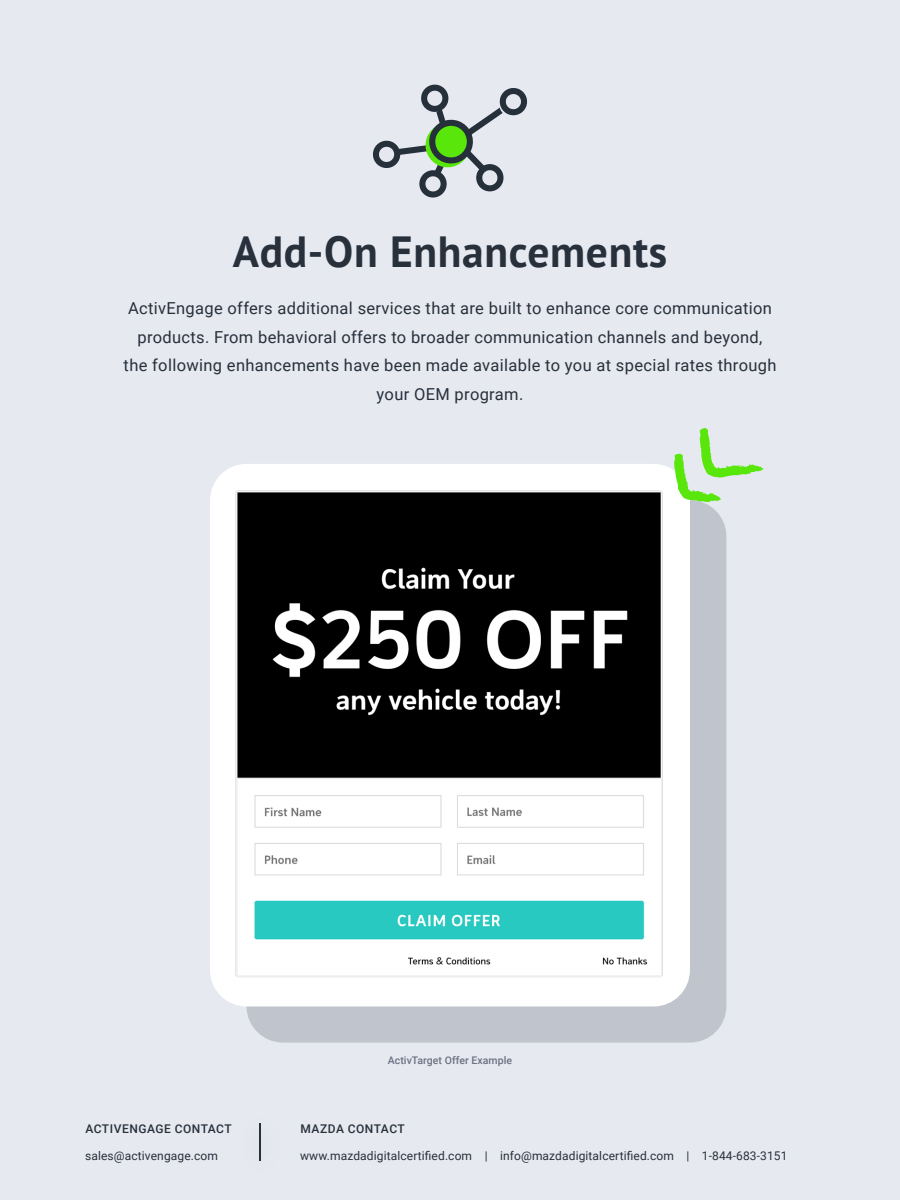
<style>
.page{position:relative;width:900px;height:1200px;background:#e6e9f0}
.page>*{position:absolute;margin:0;border:0;box-sizing:border-box;transform-origin:0 0}
.t1{font:700 43.5px "PT Sans";letter-spacing:.015em;color:#27303b}
.t2{font:16.5px/28.5px "Roboto";letter-spacing:.02em;color:#27303b;text-align:center}
.t3{font:12px "Roboto";letter-spacing:.01em;color:#27303b}
.t4{font:500 12px "Roboto";letter-spacing:.045em;color:#27303b}
.t5{font:500 10.5px "Roboto";letter-spacing:.005em;color:#6b7182}
</style>
<div class="page">
<div style="left:246px;top:500px;width:480px;height:543px;background:#c0c4cc;border-radius:36px"></div>
<div style="left:210px;top:464px;width:480px;height:542px;background:#fff;border-radius:36px"></div>
<img style="left:235px;top:490px;width:428px;height:487px">
<svg style="left:674px;top:428px;width:90px;height:74px"></svg>
<svg style="left:370px;top:81px;width:161px;height:118px"></svg>
<div style="left:237px;top:1109px;width:47px;height:73px;background:#e5e8ef"></div>
<hr style="left:260px;top:1123px;width:1px;height:38px;background:#27303b">
<h1 class="t1" style="left:233px;top:232px;width:436px">Add-On Enhancements</h1>
<p class="t2" style="left:124px;top:295px;width:654px">ActivEngage offers additional services that are built to enhance core communication products. From behavioral offers to broader communication channels and beyond, the following enhancements have been made available to you at special rates through your OEM program.</p>
<p class="t4" style="left:85px;top:1124px;width:148px">ACTIVENGAGE CONTACT</p>
<p class="t5" style="left:388px;top:1056px;width:126px">ActivTarget Offer Example</p>
<p class="t4" style="left:300px;top:1124px;width:106px">MAZDA CONTACT</p>
<p class="t3" style="left:85px;top:1147px;width:134px">sales@activengage.com</p>
<p class="t3" style="left:300px;top:1147px;width:489px">www.mazdadigitalcertified.com | info@mazdadigitalcertified.com | 1-844-683-3151</p>
</div>
